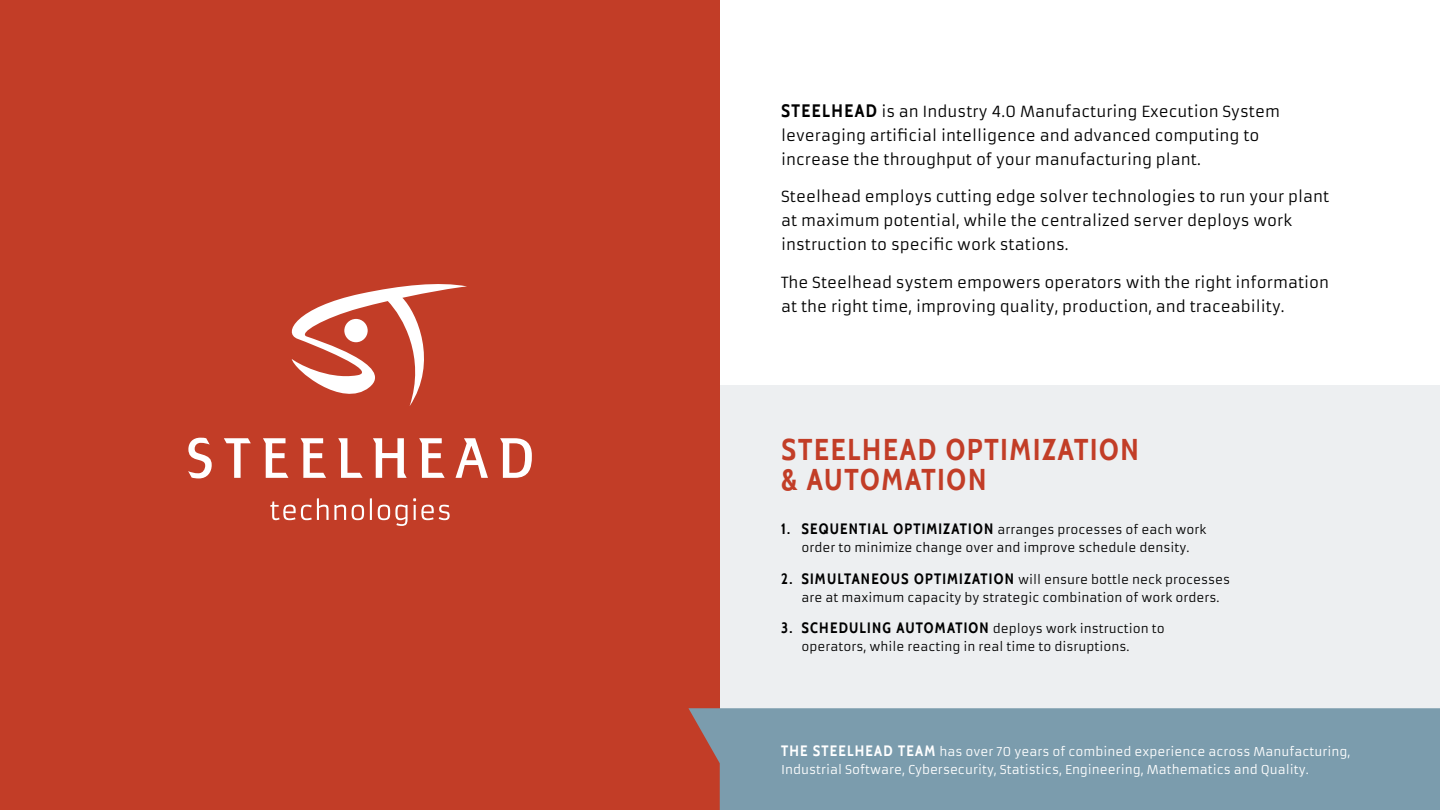
<style>
.page{position:relative;width:1440px;height:810px;background:#fff}
.page>*{position:absolute;margin:0;border:0;box-sizing:border-box;transform-origin:0 0}
.t1{font:700 30px/30px "Cabin Condensed";letter-spacing:.06em;color:#c23d27}
.t2{font:15px/24px "Armata";color:#000}
.t3{font:12px/18px "Armata";color:#000}
.t4{font:12px/18px "Armata";color:#fff}
.s1{font-family:"Cabin Condensed";font-weight:700;font-size:18px}
.s2{font-family:"Cabin Condensed";font-weight:700;font-size:15px}
</style>
<div class="page">
<div style="left:720px;top:386px;width:720px;height:354px;background:#edeff1"></div>
<div style="left:0;top:0;width:720px;height:810px;background:#c23d27"></div>
<div style="left:688px;top:708px;width:752px;height:102px;background:#7b9cad"></div>
<svg style="left:291px;top:284px;width:176px;height:122px"></svg>
<svg style="left:188px;top:438px;width:24px;height:40px"></svg>
<svg style="left:224px;top:438px;width:27px;height:40px"></svg>
<svg style="left:263px;top:438px;width:25px;height:40px"></svg>
<svg style="left:301px;top:438px;width:25px;height:40px"></svg>
<svg style="left:419px;top:438px;width:26px;height:40px"></svg>
<svg style="left:338px;top:438px;width:25px;height:40px"></svg>
<svg style="left:373px;top:438px;width:34px;height:40px"></svg>
<svg style="left:455px;top:438px;width:33px;height:40px"></svg>
<svg style="left:500px;top:438px;width:32px;height:40px"></svg>
<svg style="left:270px;top:498px;width:58px;height:22px"></svg>
<svg style="left:334px;top:505px;width:12px;height:15px"></svg>
<svg style="left:352px;top:505px;width:12px;height:15px"></svg>
<hr style="left:370px;top:498px;width:2px;height:22px;background:#fff">
<svg style="left:378px;top:505px;width:29px;height:21px"></svg>
<svg style="left:413px;top:498px;width:37px;height:22px"></svg>
<p class="t2" style="left:781px;top:99px;width:500px"><span class="s1">STEELHEAD</span> is an Industry 4.0 Manufacturing Execution System leveraging artificial intelligence and advanced computing to increase the throughput of your manufacturing plant.</p>
<p class="t2" style="left:781px;top:185px;width:550px">Steelhead employs cutting edge solver technologies to run your plant at maximum potential, while the centralized server deploys work instruction to specific work stations.</p>
<p class="t2" style="left:781px;top:270px;width:550px">The Steelhead system empowers operators with the right information at the right time, improving quality, production, and traceability.</p>
<h1 class="t1" style="left:781px;top:434px;width:359px">STEELHEAD OPTIMIZATION &amp; AUTOMATION</h1>
<p class="t3" style="left:781px;top:521px;width:426px;text-align:center"><span class="s2">1. SEQUENTIAL OPTIMIZATION</span> arranges processes of each work order to minimize change over and improve schedule density.</p>
<p class="t3" style="left:801px;top:571px;width:430px;text-indent:-20px"><span class="s2">2. SIMULTANEOUS OPTIMIZATION</span> will ensure bottle neck processes are at maximum capacity by strategic combination of work orders.</p>
<p class="t3" style="left:801px;top:620px;width:365px;text-indent:-20px"><span class="s2">3. SCHEDULING AUTOMATION</span> deploys work instruction to operators, while reacting in real time to disruptions.</p>
<p class="t4" style="left:781px;top:743px;width:571px"><span class="s2">THE STEELHEAD TEAM</span> has over 70 years of combined experience across Manufacturing,<br>Industrial Software, Cybersecurity, Statistics, Engineering, Mathematics and Quality.</p>
</div>
